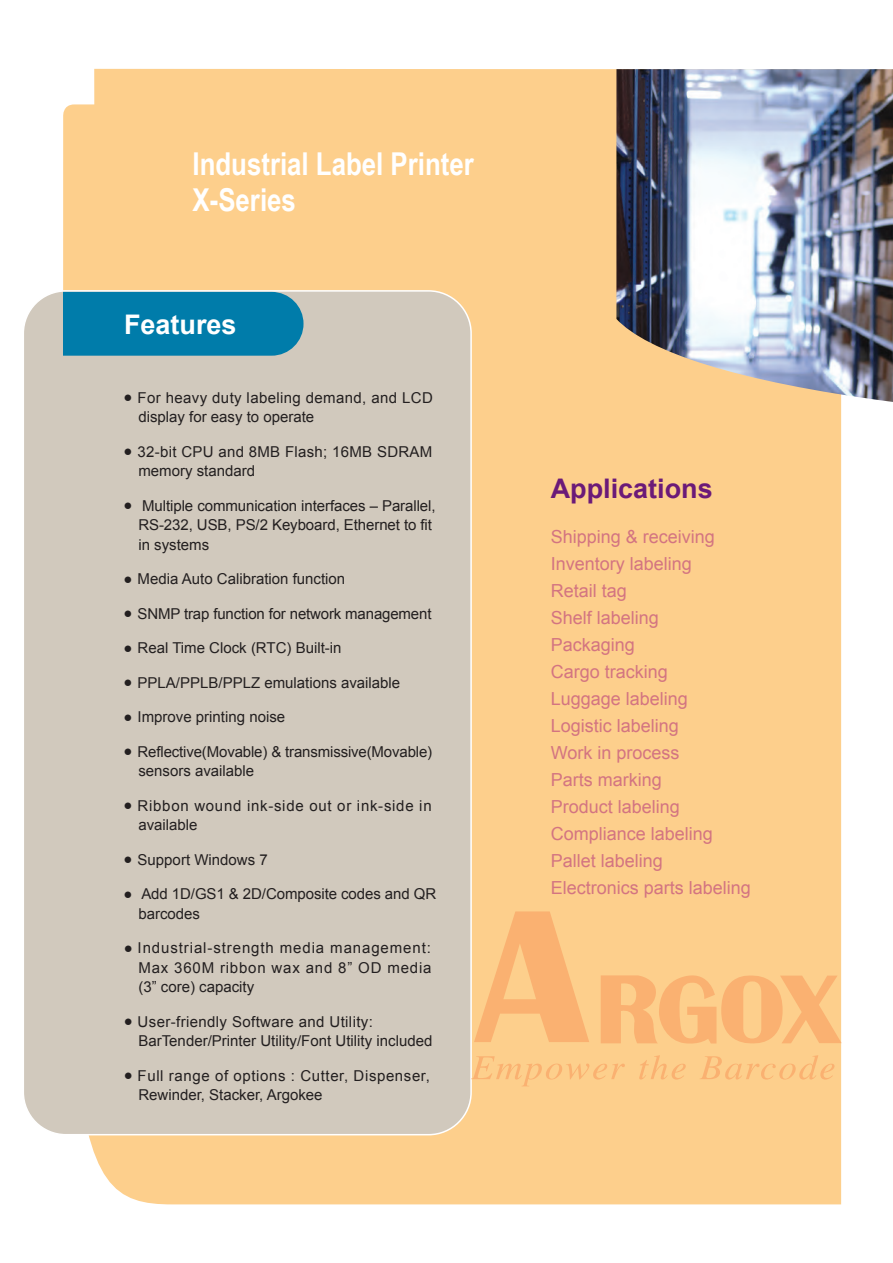
<style>
.page{position:relative;width:893px;height:1263px;background:#fff}
.page>*{position:absolute;margin:0;border:0;box-sizing:border-box;transform-origin:0 0}
.t1{font:700 31.5px/36px "Arial Narrow";color:#fff}
.t2{font:700 27px "Arial";color:#6b1a78}
.t3{font:700 27px "Arial";color:#fff}
.t4{font:18px/27px "Arial";color:#d37481}
.t5{font:15px/19.5px "Arial";color:#231f20}
.t6{font:15px/19.5px "Arial";letter-spacing:.04em;color:#231f20}
.t7{font:15px/19.5px "Arial";letter-spacing:.025em;color:#231f20}
.t8{font:15px/19.5px "Arial";letter-spacing:.02em;color:#231f20}
.t9{font:15px/19.5px "Arial";letter-spacing:.05em;color:#231f20}
</style>
<div class="page">
<div style="left:63px;top:69px;width:778px;height:1135px;background:#fdcf8c"></div>
<div style="left:23px;top:291px;width:448px;height:844px;background:#d1c9bd;border-radius:43px"></div>
<div style="left:63px;top:292px;width:240px;height:64px;background:#007caa"></div>
<svg style="left:474px;top:911px;width:368px;height:136px;background:#fbc482"></svg>
<svg style="left:471px;top:1056px;width:154px;height:30px;background:#fcca87"></svg>
<svg style="left:639px;top:1055px;width:47px;height:24px"></svg>
<svg style="left:700px;top:1055px;width:134px;height:24px;background:#fcc885"></svg>
<img style="left:616px;top:69px;width:277px;height:333px">
<h1 class="t1" style="left:193px;top:144px;width:283px">Industrial Label Printer<br>X-Series</h1>
<h2 class="t3" style="left:124px;top:306px;width:114px">Features</h2>
<p class="t7" style="left:138px;top:388px;width:296px;text-indent:-15px">● For heavy duty labeling demand, and LCD display for easy to operate</p>
<p class="t8" style="left:138px;top:442px;width:295px;text-indent:-15px">● 32-bit CPU and 8MB Flash; 16MB SDRAM memory standard</p>
<p class="t5" style="left:138px;top:496px;width:299px;text-indent:-15px">● Multiple communication interfaces – Parallel,<br>RS-232, USB, PS/2 Keyboard, Ethernet to fit in systems</p>
<p class="t5" style="left:124px;top:569px;width:223px">● Media Auto Calibration function</p>
<p class="t5" style="left:124px;top:604px;width:309px">● SNMP trap function for network management</p>
<p class="t5" style="left:124px;top:638px;width:219px">● Real Time Clock (RTC) Built-in</p>
<p class="t5" style="left:124px;top:673px;width:278px">● PPLA/PPLB/PPLZ emulations available</p>
<p class="t5" style="left:124px;top:707px;width:163px">● Improve printing noise</p>
<p class="t5" style="left:138px;top:742px;width:295px;text-indent:-15px">● Reflective(Movable) &amp; transmissive(Movable) sensors available</p>
<p class="t9" style="left:138px;top:796px;width:295px;text-indent:-15px">● Ribbon wound ink-side out or ink-side in available</p>
<p class="t5" style="left:124px;top:850px;width:146px">● Support Windows 7</p>
<p class="t5" style="left:138px;top:884px;width:299px;text-indent:-15px">● Add 1D/GS1 &amp; 2D/Composite codes and QR barcodes</p>
<p class="t5" style="left:138px;top:938px;width:295px;text-align:justify;text-indent:-15px">● Industrial-strength media management:<br>Max 360M ribbon wax and 8” OD media (3” core) capacity</p>
<p class="t5" style="left:138px;top:1012px;width:296px;text-indent:-15px">● User-friendly Software and Utility:<br>BarTender/Printer Utility/Font Utility included</p>
<p class="t6" style="left:138px;top:1066px;width:293px;text-indent:-15px">● Full range of options : Cutter, Dispenser,<br>Rewinder, Stacker, Argokee</p>
<h2 class="t2" style="left:551px;top:470px;width:164px">Applications</h2>
<p class="t4" style="left:551px;top:523px;width:202px">Shipping &amp; receiving<br>Inventory labeling<br>Retail tag<br>Shelf labeling<br>Packaging<br>Cargo tracking<br>Luggage labeling<br>Logistic labeling<br>Work in process<br>Parts marking<br>Product labeling<br>Compliance labeling<br>Pallet labeling<br>Electronics parts labeling</p>
</div>
